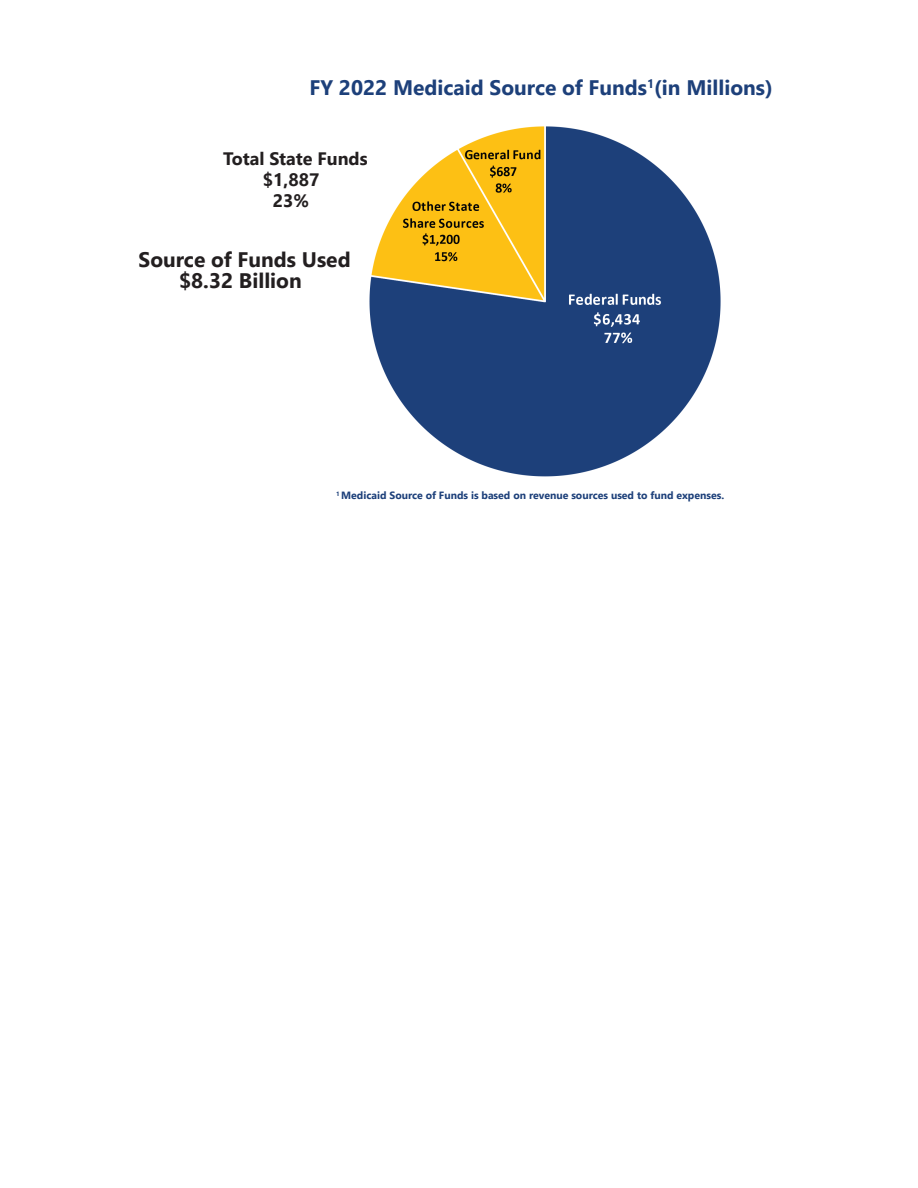
<style>
.page{position:relative;width:918px;height:1188px;background:#fff}
.page>*{position:absolute;margin:0;border:0;box-sizing:border-box;transform-origin:0 0}
.t1{font:700 21px "Nirmala UI";color:#1d407a}
.t2{font:700 21px/21px "Nirmala UI";color:#231f20;text-align:center}
.t3{font:700 18px/21px "Nirmala UI";color:#231f20;text-align:center}
.t4{font:700 10.5px "Nirmala UI";color:#1d407a}
</style>
<div class="page">
<img style="left:369px;top:126px;width:352px;height:351px">
<h1 class="t1" style="left:310px;top:70px;width:465px">FY 2022 Medicaid Source of Funds<sup>1</sup>(in Millions)</h1>
<h2 class="t3" style="left:223px;top:147px;width:146px">Total State Funds $1,887<br>23%</h2>
<h1 class="t2" style="left:139px;top:248px;width:214px">Source of Funds Used $8.32 Billion</h1>
<p class="t4" style="left:336px;top:487px;width:390px"><sup>1</sup> Medicaid Source of Funds is based on revenue sources used to fund expenses.</p>
</div>
